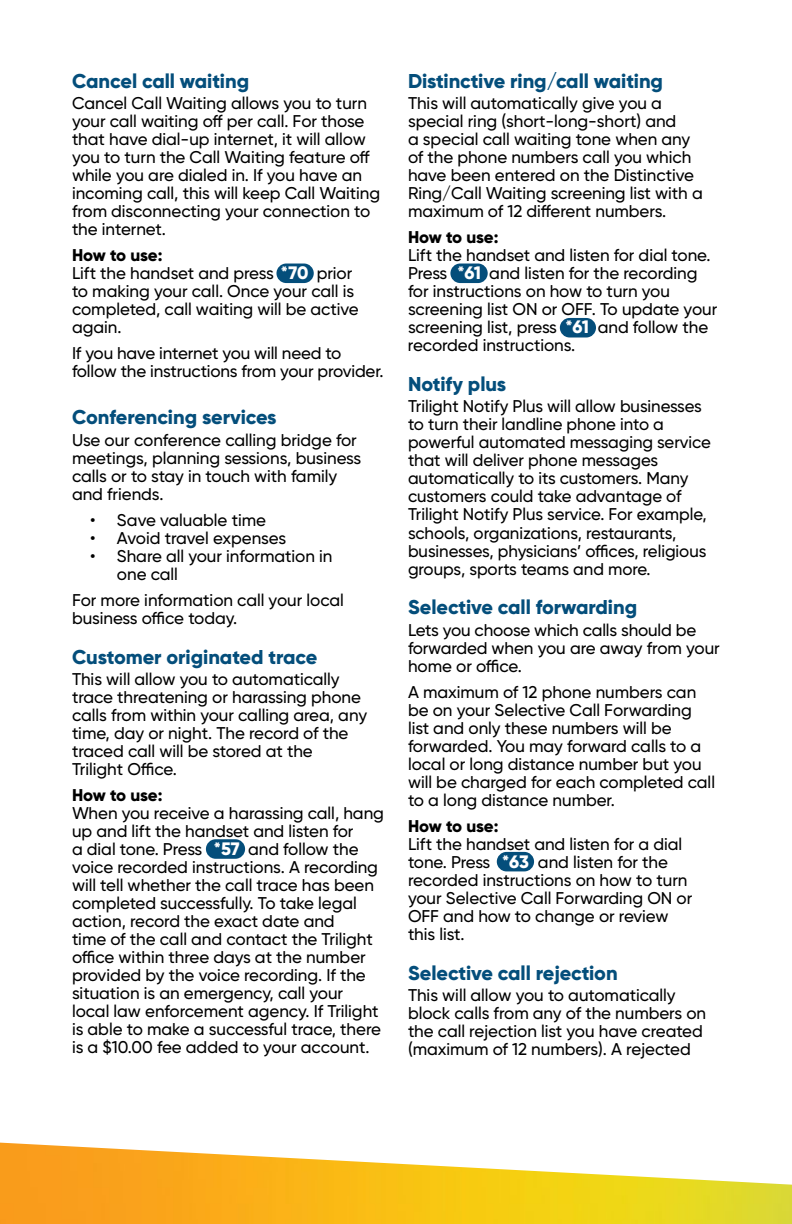
<style>
.page{position:relative;width:792px;height:1224px;background:#fff}
.page>*{position:absolute;margin:0;border:0;box-sizing:border-box;transform-origin:0 0}
.t1{font:800 20px "Gilroy";letter-spacing:-.005em;color:#044e7b}
.t2{font:500 17px/18px "Gilroy";letter-spacing:-.005em;color:#000}
.t3{font:800 17px "Gilroy";letter-spacing:-.015em;color:#000}
.s1{font-weight:800}
.s2{font-weight:800;font-size:18px;color:#fff}
</style>
<div class="page">
<img style="left:0;top:1143px;width:792px;height:81px">
<div style="left:497px;top:852px;width:37px;height:19px;background:#044e7b;border-radius:10px"></div>
<div style="left:450px;top:264px;width:38px;height:19px;background:#044e7b;border-radius:10px"></div>
<div style="left:560px;top:318px;width:36px;height:20px;background:#044e7b;border-radius:10px"></div>
<div style="left:206px;top:839px;width:39px;height:20px;background:#044e7b;border-radius:10px"></div>
<div style="left:276px;top:264px;width:38px;height:19px;background:#044e7b;border-radius:10px"></div>
<p class="t1" style="left:72px;top:68px;width:179px">Cancel call waiting</p>
<p class="t2" style="left:72px;top:94px;width:310px">Cancel Call Waiting allows you to turn your call waiting off per call. For those that have dial-up internet, it will allow you to turn the Call Waiting feature off while you are dialed in. If you have an incoming call, this will keep Call Waiting from disconnecting your connection to the internet.</p>
<p class="t2" style="left:72px;top:246px;width:288px"><span class="s1">How to use:<br></span>Lift the handset and press <span class="s2">*70</span> prior to making your call. Once your call is completed, call waiting will be active again.</p>
<p class="t2" style="left:72px;top:344px;width:313px">If you have internet you will need to follow the instructions from your provider.</p>
<p class="t1" style="left:72px;top:405px;width:206px">Conferencing services</p>
<p class="t2" style="left:72px;top:431px;width:291px">Use our conference calling bridge for meetings, planning sessions, business calls or to stay in touch with family and friends.</p>
<p class="t2" style="left:90px;top:511px;width:177px">• Save valuable time</p>
<p class="t2" style="left:90px;top:529px;width:198px">• Avoid travel expenses</p>
<p class="t2" style="left:117px;top:547px;width:217px;text-indent:-27px">• Share all your information in one call</p>
<p class="t2" style="left:72px;top:591px;width:273px">For more information call your local business office today.</p>
<p class="t1" style="left:72px;top:644px;width:247px">Customer originated trace</p>
<p class="t2" style="left:72px;top:670px;width:297px">This will allow you to automatically trace threatening or harassing phone calls from within your calling area, any time, day or night. The record of the traced call will be stored at the Trilight Office.</p>
<p class="t3" style="left:72px;top:784px;width:92px">How to use:</p>
<p class="t2" style="left:72px;top:804px;width:313px">When you receive a harassing call, hang up and lift the handset and listen for<br>a dial tone. Press <span class="s2">*57</span> and follow the voice recorded instructions. A recording will tell whether the call trace has been completed successfully. To take legal action, record the exact date and<br>time of the call and contact the Trilight office within three days at the number provided by the voice recording. If the situation is an emergency, call your local law enforcement agency. If Trilight is able to make a successful trace, there is a $10.00 fee added to your account.</p>
<p class="t1" style="left:408px;top:68px;width:257px">Distinctive ring/call waiting</p>
<p class="t2" style="left:408px;top:94px;width:296px">This will automatically give you a special ring (short-long-short) and<br>a special call waiting tone when any of the phone numbers call you which have been entered on the Distinctive Ring/Call Waiting screening list with a maximum of 12 different numbers.</p>
<p class="t3" style="left:408px;top:227px;width:92px">How to use:</p>
<p class="t2" style="left:408px;top:246px;width:311px">Lift the handset and listen for dial tone.<br>Press <span class="s2">*61</span> and listen for the recording for instructions on how to turn you screening list ON or OFF. To update your screening list, press <span class="s2">*61</span> and follow the recorded instructions.</p>
<p class="t1" style="left:408px;top:372px;width:100px">Notify plus</p>
<p class="t2" style="left:408px;top:397px;width:305px">Trilight Notify Plus will allow businesses to turn their landline phone into a powerful automated messaging service that will deliver phone messages automatically to its customers. Many customers could take advantage of Trilight Notify Plus service. For example, schools, organizations, restaurants, businesses, physicians’ offices, religious groups, sports teams and more.</p>
<p class="t1" style="left:408px;top:595px;width:231px">Selective call forwarding</p>
<p class="t2" style="left:408px;top:621px;width:313px">Lets you choose which calls should be forwarded when you are away from your home or office.</p>
<p class="t2" style="left:408px;top:683px;width:309px">A maximum of 12 phone numbers can be on your Selective Call Forwarding list and only these numbers will be forwarded. You may forward calls to a local or long distance number but you will be charged for each completed call to a long distance number.</p>
<p class="t3" style="left:408px;top:815px;width:92px">How to use:</p>
<p class="t2" style="left:408px;top:835px;width:286px">Lift the handset and listen for a dial tone. Press <span class="s2">*63</span> and listen for the recorded instructions on how to turn your Selective Call Forwarding ON or<br>OFF and how to change or review this list.</p>
<p class="t1" style="left:408px;top:960px;width:211px">Selective call rejection</p>
<p class="t2" style="left:408px;top:986px;width:300px">This will allow you to automatically block calls from any of the numbers on the call rejection list you have created (maximum of 12 numbers). A rejected</p>
</div>
